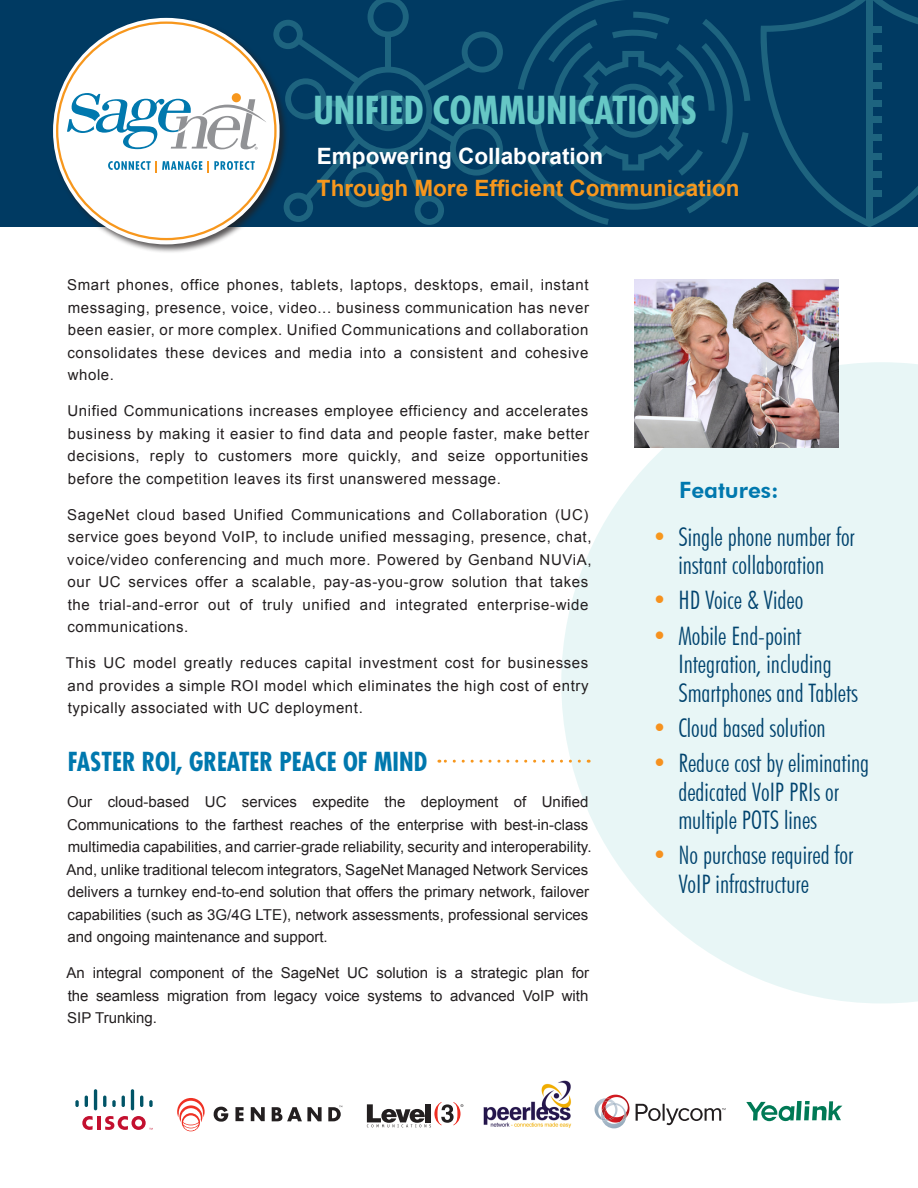
<style>
.page{position:relative;width:918px;height:1188px;background:#fff}
.page>*{position:absolute;margin:0;border:0;box-sizing:border-box;transform-origin:0 0}
.Main_title{font:700 condensed 37.5px "Futura Std";color:#66c7c5}
.bullets{font:300 condensed 25.5px/28.5px "Futura BT";color:#00436e}
.body_12_18_grey{font:700 condensed 25.5px "Futura";color:#0078ae}
.Title_subhead{font:700 22.5px/31.5px "Arial";color:#f7971d}
.t1{font:800 22.5px "Futura BT";color:#0078ae}
.body_12_18_grey-2{font:15px/22.5px "Arial";color:#231f20;text-align:justify}
.body_12_18_grey-3{font:15px/22.5px "Arial";letter-spacing:.04em;color:#231f20}
.s1{color:#fff}
.s2{color:#f7971d}
.s3{color:#f6911e}
</style>
<div class="page">
<svg style="left:561px;top:362px;width:357px;height:642px;fill:#e8f6f6"></svg>
<div style="left:0;top:0;width:918px;height:227px;background:#003a62"></div>
<div style="left:51px;top:16px;width:238px;height:238px;background:#231f20;opacity:.75"></div>
<div style="left:53px;top:18px;width:227px;height:226px;background:#fff;border-radius:50%"></div>
<svg style="left:108px;top:161px;width:94px;height:11px"></svg>
<svg style="left:208px;top:161px;width:47px;height:11px"></svg>
<svg style="left:67px;top:93px;width:199px;height:57px"></svg>
<svg style="left:518px;top:0;width:232px;height:225px"></svg>
<svg style="left:760px;top:0;width:158px;height:227px"></svg>
<div style="left:866px;top:0;width:7px;height:224px;background:#1e647f"></div>
<div style="left:869px;top:27px;width:13px;height:6px;background:#1e647f"></div>
<div style="left:869px;top:45px;width:13px;height:6px;background:#1e647f"></div>
<div style="left:869px;top:64px;width:13px;height:6px;background:#1e647f"></div>
<div style="left:869px;top:82px;width:13px;height:6px;background:#1e647f"></div>
<div style="left:869px;top:101px;width:13px;height:6px;background:#1e647f"></div>
<div style="left:869px;top:116px;width:13px;height:6px;background:#1e647f"></div>
<div style="left:869px;top:134px;width:13px;height:7px;background:#1e647f"></div>
<div style="left:869px;top:153px;width:13px;height:6px;background:#1e647f"></div>
<div style="left:869px;top:171px;width:13px;height:7px;background:#1e647f"></div>
<div style="left:869px;top:190px;width:13px;height:6px;background:#1e647f"></div>
<svg style="left:273px;top:0;width:230px;height:225px"></svg>
<svg style="left:439px;top:760px;width:140px;height:3px"></svg>
<svg style="left:251px;top:1107px;width:14px;height:14px"></svg>
<svg style="left:235px;top:1107px;width:9px;height:14px"></svg>
<svg style="left:214px;top:1107px;width:14px;height:15px"></svg>
<svg style="left:272px;top:1107px;width:50px;height:14px"></svg>
<svg style="left:328px;top:1106px;width:14px;height:15px"></svg>
<svg style="left:177px;top:1098px;width:28px;height:33px"></svg>
<svg style="left:367px;top:1102px;width:96px;height:25px"></svg>
<img style="left:483px;top:1080px;width:89px;height:48px">
<hr style="left:97px;top:1116px;width:4px;height:14px;background:#c3102f">
<svg style="left:82px;top:1116px;width:11px;height:14px"></svg>
<svg style="left:75px;top:1100px;width:4px;height:7px"></svg>
<svg style="left:85px;top:1096px;width:3px;height:11px"></svg>
<hr style="left:94px;top:1089px;width:3px;height:21px;background:#005467;border-radius:2px">
<svg style="left:103px;top:1096px;width:3px;height:11px"></svg>
<svg style="left:112px;top:1100px;width:4px;height:7px"></svg>
<svg style="left:122px;top:1096px;width:3px;height:11px"></svg>
<hr style="left:131px;top:1089px;width:3px;height:21px;background:#005467;border-radius:2px">
<svg style="left:140px;top:1096px;width:3px;height:11px"></svg>
<svg style="left:149px;top:1100px;width:4px;height:7px"></svg>
<svg style="left:105px;top:1116px;width:48px;height:14px"></svg>
<img style="left:595px;top:1099px;width:7px;height:21px">
<img style="left:601px;top:1103px;width:16px;height:18px">
<img style="left:606px;top:1106px;width:20px;height:16px">
<svg style="left:602px;top:1095px;width:14px;height:25px"></svg>
<svg style="left:636px;top:1104px;width:90px;height:21px"></svg>
<svg style="left:746px;top:1101px;width:96px;height:20px"></svg>
<img style="left:634px;top:279px;width:205px;height:168px">
<p class="Main_title" style="left:313px;top:87px;width:385px">UNIFIED COMMUNICATIONS</p>
<p class="Title_subhead" style="left:317px;top:141px;width:424px"><span class="s1">Empowering Collaboration<br></span>Through More Efficient Communication</p>
<p class="body_12_18_grey-2" style="left:67px;top:274px;width:523px">Smart phones, office phones, tablets, laptops, desktops, email, instant messaging, presence, voice, video... business communication has never been easier, or more complex. Unified Communications and collaboration consolidates these devices and media into a consistent and cohesive whole.</p>
<p class="body_12_18_grey-2" style="left:67px;top:400px;width:523px">Unified Communications increases employee efficiency and accelerates business by making it easier to find data and people faster, make better decisions, reply to customers more quickly, and seize opportunities before the competition leaves its first unanswered message.</p>
<p class="body_12_18_grey-3" style="left:67px;top:504px;width:526px">SageNet cloud based Unified Communications and Collaboration (UC) service goes beyond VoIP, to include unified messaging, presence, chat, voice/video conferencing and much more. Powered by Genband NUViA, our UC services offer a scalable, pay-as-you-grow solution that takes the trial-and-error out of truly unified and integrated enterprise-wide communications.</p>
<p class="body_12_18_grey-2" style="left:66px;top:652px;width:524px">This UC model greatly reduces capital investment cost for businesses and provides a simple ROI model which eliminates the high cost of entry typically associated with UC deployment.</p>
<p class="body_12_18_grey" style="left:68px;top:745px;width:361px">FASTER ROI, GREATER PEACE OF MIND</p>
<p class="body_12_18_grey-2" style="left:67px;top:791px;width:526px;text-align:left">Our cloud-based UC services expedite the deployment of Unified Communications to the farthest reaches of the enterprise with best-in-class multimedia capabilities, and carrier-grade reliability, security and interoperability.<br>And, unlike traditional telecom integrators, SageNet Managed Network Services delivers a turnkey end-to-end solution that offers the primary network, failover capabilities (such as 3G/4G LTE), network assessments, professional services and ongoing maintenance and support.</p>
<p class="body_12_18_grey-2" style="left:67px;top:962px;width:524px">An integral component of the SageNet UC solution is a strategic plan for the seamless migration from legacy voice systems to advanced VoIP with SIP Trunking.</p>
<p class="t1" style="left:679px;top:477px;width:101px">Features:</p>
<p class="bullets" style="left:652px;top:522px;width:204px;text-align:center"><span class="s2">•</span> Single phone number for instant collaboration</p>
<p class="bullets" style="left:652px;top:586px;width:153px"><span class="s3">•</span> HD Voice &amp; Video</p>
<p class="bullets" style="left:678px;top:621px;width:181px;text-indent:-26px"><span class="s3">•</span> Mobile End-point<br>Integration, including<br>Smartphones and Tablets</p>
<p class="bullets" style="left:652px;top:713px;width:175px"><span class="s3">•</span> Cloud based solution</p>
<p class="bullets" style="left:678px;top:749px;width:192px;text-indent:-26px"><span class="s3">•</span> Reduce cost by eliminating dedicated VoIP PRIs or multiple POTS lines</p>
<p class="bullets" style="left:678px;top:841px;width:177px;text-indent:-26px"><span class="s3">•</span> No purchase required for<br>VoIP infrastructure</p>
</div>
